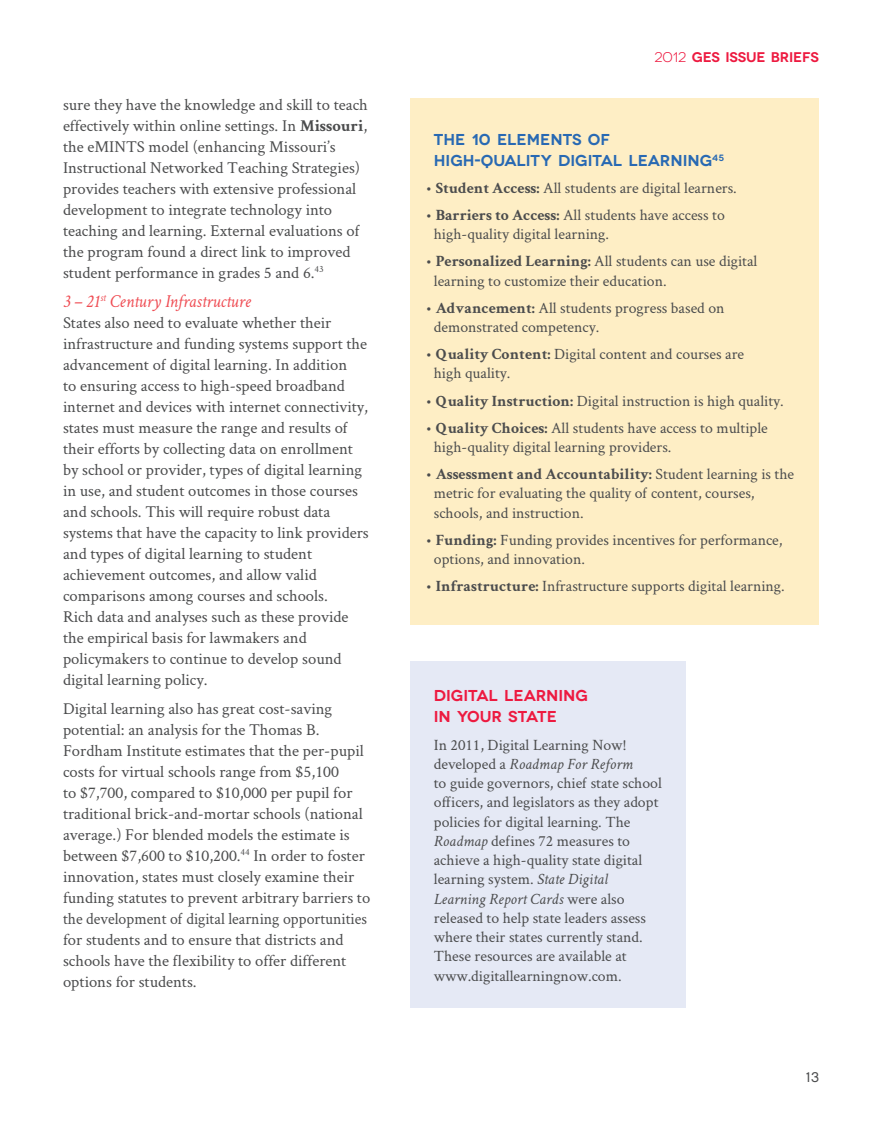
<style>
.page{position:relative;width:882px;height:1134px;background:#fff}
.page>*{position:absolute;margin:0;border:0;box-sizing:border-box;transform-origin:0 0}
.t1{font:italic 18.38px "Crimson";color:#ef4d54;scale:.95 1}
.t2{font:16.62px/21px "Crimson";color:#4b4c4d}
.t3{font:15.75px/19.2px "Crimson";color:#4b4c4d}
.t4{font:600 15.75px/21px "Novecentowide";color:#2869b3}
.t5{font:600 15.75px/21px "Novecentowide";color:#ed1a40}
.t6{font:600 14px "Novecentowide";letter-spacing:-.01em;color:#ed1a40}
.t7{font:14px "Chalet London Nineteen Sixty";color:#4b4c4d}
.s1{font-weight:700}
.s2{font-weight:400}
.s3{font-style:italic}
</style>
<div class="page">
<div style="left:410px;top:662px;width:276px;height:346px;background:#e5e9f5"></div>
<div style="left:410px;top:98px;width:409px;height:527px;background:#feeec5"></div>
<p class="t2" style="left:63px;top:94px;width:306px">sure they have the knowledge and skill to teach effectively within online settings. In <span class="s1">Missouri</span>, the eMINTS model (enhancing Missouri’s Instructional Networked Teaching Strategies) provides teachers with extensive professional development to integrate technology into teaching and learning. External evaluations of the program found a direct link to improved student performance in grades 5 and 6.<sup>43</sup></p>
<p class="t1" style="left:63px;top:291px;width:199px">3 – 21<sup>st</sup> Century Infrastructure</p>
<p class="t2" style="left:63px;top:311px;width:307px">States also need to evaluate whether their infrastructure and funding systems support the advancement of digital learning. In addition<br>to ensuring access to high-speed broadband internet and devices with internet connectivity, states must measure the range and results of their efforts by collecting data on enrollment by school or provider, types of digital learning in use, and student outcomes in those courses and schools. This will require robust data systems that have the capacity to link providers and types of digital learning to student achievement outcomes, and allow valid comparisons among courses and schools.<br>Rich data and analyses such as these provide the empirical basis for lawmakers and policymakers to continue to develop sound digital learning policy.</p>
<p class="t2" style="left:63px;top:697px;width:309px">Digital learning also has great cost-saving potential: an analysis for the Thomas B.<br>Fordham Institute estimates that the per-pupil costs for virtual schools range from $5,100<br>to $7,700, compared to $10,000 per pupil for traditional brick-and-mortar schools (national average.) For blended models the estimate is between $7,600 to $10,200.<sup>44</sup> In order to foster innovation, states must closely examine their funding statutes to prevent arbitrary barriers to the development of digital learning opportunities for students and to ensure that districts and schools have the flexibility to offer different</p>
<p class="t6" style="left:654px;top:49px;width:166px"><span class="s2">2012</span> GES ISSUE BRIEFS</p>
<p class="t4" style="left:434px;top:129px;width:292px">THE 10 ELEMENTS OF<br>HIGH-QUALITY DIGITAL LEARNING<sup>45</sup></p>
<p class="t3" style="left:426px;top:178px;width:312px">• <span class="s1">Student Access:</span> All students are digital learners.</p>
<p class="t3" style="left:434px;top:205px;width:293px;text-indent:-8px">• <span class="s1">Barriers to Access:</span> All students have access to high-quality digital learning.</p>
<p class="t3" style="left:434px;top:251px;width:325px;text-indent:-8px">• <span class="s1">Personalized Learning:</span> All students can use digital learning to customize their education.</p>
<p class="t3" style="left:434px;top:298px;width:292px;text-indent:-8px">• <span class="s1">Advancement:</span> All students progress based on demonstrated competency.</p>
<p class="t3" style="left:434px;top:344px;width:312px;text-indent:-8px">• <span class="s1">Quality Content:</span> Digital content and courses are high quality.</p>
<p class="t3" style="left:426px;top:390px;width:359px">• <span class="s1">Quality Instruction:</span> Digital instruction is high quality.</p>
<p class="t3" style="left:434px;top:417px;width:335px;text-indent:-8px">• <span class="s1">Quality Choices:</span> All students have access to multiple high-quality digital learning providers.</p>
<p class="t3" style="left:434px;top:464px;width:362px;text-indent:-8px">• <span class="s1">Assessment and Accountability:</span> Student learning is the metric for evaluating the quality of content, courses, schools, and instruction.</p>
<p class="t3" style="left:434px;top:529px;width:350px;text-indent:-8px">• <span class="s1">Funding:</span> Funding provides incentives for performance, options, and innovation.</p>
<p class="t3" style="left:426px;top:576px;width:360px">• <span class="s1">Infrastructure:</span> Infrastructure supports digital learning.</p>
<p class="t5" style="left:434px;top:686px;width:156px">DIGITAL LEARNING<br>IN YOUR STATE</p>
<p class="t3" style="left:434px;top:734px;width:230px">In 2011, Digital Learning Now! developed a <span class="s3">Roadmap For Reform<br></span>to guide governors, chief state school officers, and legislators as they adopt policies for digital learning. The <span class="s3">Roadmap</span> defines 72 measures to achieve a high-quality state digital learning system. <span class="s3">State Digital Learning Report Cards</span> were also released to help state leaders assess where their states currently stand.<br>These resources are available at www.digitallearningnow.com.</p>
<p class="t7" style="left:806px;top:1069px;width:14px">13</p>
</div>
